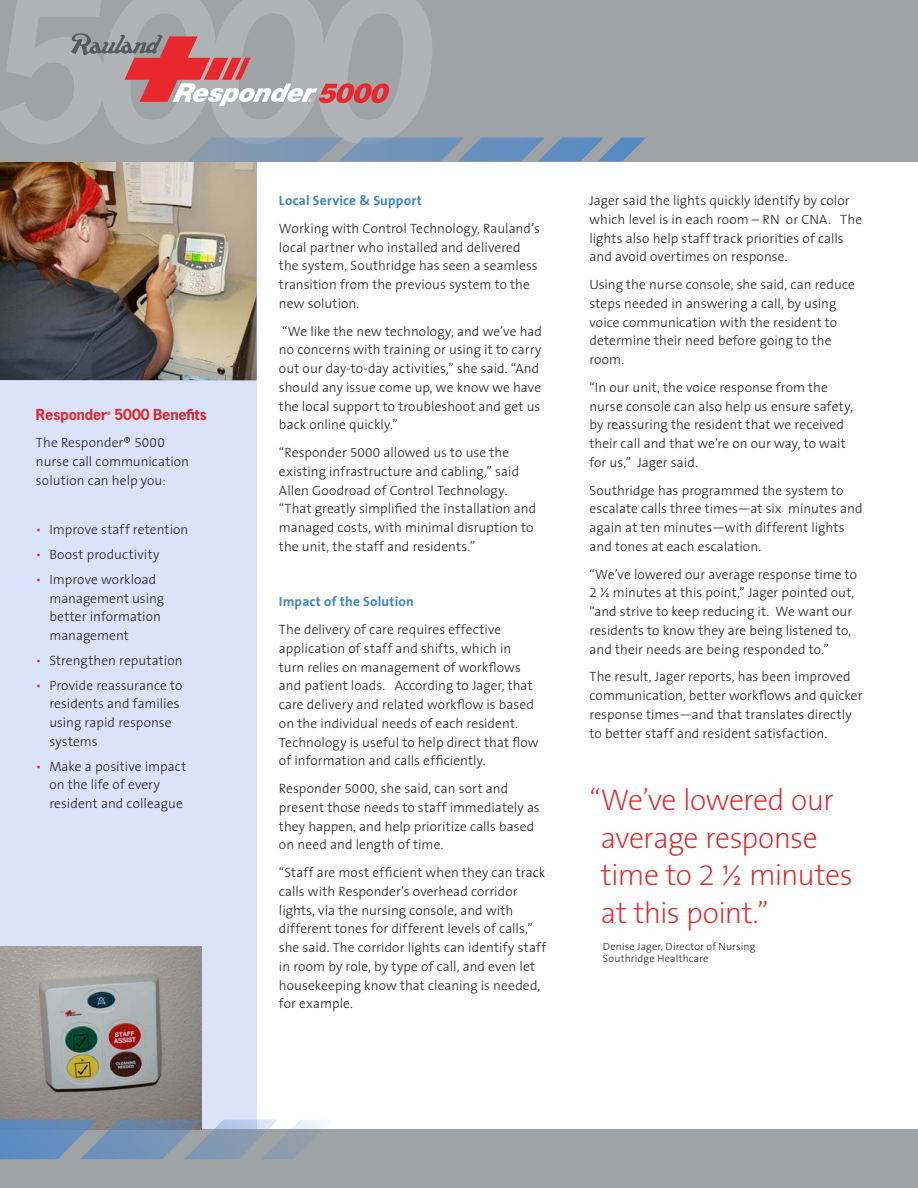
<style>
.page{position:relative;width:918px;height:1188px;background:#fff}
.page>*{position:absolute;margin:0;border:0;box-sizing:border-box;transform-origin:0 0}
.callout{font:200 30px/37.5px "The Sans B2";letter-spacing:-.025em;color:#dc272d}
.subheads{font:700 14.25px "News Gothic Std";color:#dc272d}
.body{font:300 13.5px/18.8px "The Sans B3";letter-spacing:.005em;color:#231f20}
.bullet{font:300 13.5px/18.8px "The Sans B3";letter-spacing:.01em;color:#231f20}
.body-2{font:700 13.5px "The Sans B7";letter-spacing:.015em;color:#3e85c5}
.callout_names{font:300 10.5px "The Sans B3";letter-spacing:.015em;color:#231f20}
.subheads-2{font:700 4.35px "News Gothic Std";color:#dc272d}
.s1{color:#dc272d}
</style>
<div class="page">
<div style="left:0;top:161px;width:256px;height:973px;background:#dbe3fa"></div>
<img style="left:0;top:161px;width:256px;height:219px">
<div style="left:0;top:0;width:918px;height:161px;background:#9fa3a6"></div>
<svg style="left:188px;top:138px;width:458px;height:23px"></svg>
<svg style="left:71px;top:33px;width:318px;height:73px"></svg>
<div style="left:0;top:1129px;width:918px;height:59px;background:#9fa3a6"></div>
<img style="left:0;top:946px;width:201px;height:174px">
<svg style="left:0;top:1120px;width:327px;height:39px"></svg>
<p class="subheads" style="left:36px;top:405px;width:73px">Responder</p>
<p class="subheads-2" style="left:107px;top:411px;width:5px">®</p>
<p class="subheads" style="left:114px;top:405px;width:94px">5000 Benefits</p>
<p class="bullet" style="left:36px;top:434px;width:155px">The Responder® 5000 nurse call communication solution can help you:</p>
<p class="body" style="left:36px;top:521px;width:154px"><span class="s1">•</span> Improve staff retention</p>
<p class="body" style="left:36px;top:546px;width:125px"><span class="s1">•</span> Boost productivity</p>
<p class="body" style="left:49px;top:570px;width:116px;text-indent:-14px"><span class="s1">•</span> Improve workload management using better information management</p>
<p class="body" style="left:36px;top:651px;width:148px"><span class="s1">•</span> Strengthen reputation</p>
<p class="body" style="left:49px;top:676px;width:135px;text-indent:-14px"><span class="s1">•</span> Provide reassurance to residents and families using rapid response systems</p>
<p class="body" style="left:49px;top:757px;width:139px;text-indent:-14px"><span class="s1">•</span> Make a positive impact on the life of every resident and colleague</p>
<p class="body-2" style="left:279px;top:193px;width:144px">Local Service &amp; Support</p>
<p class="body" style="left:279px;top:219px;width:262px">Working with Control Technology, Rauland’s local partner who installed and delivered the system, Southridge has seen a seamless transition from the previous system to the new solution.</p>
<p class="body" style="left:279px;top:322px;width:265px">“We like the new technology, and we’ve had no concerns with training or using it to carry out our day-to-day activities,” she said. “And should any issue come up, we know we have the local support to troubleshoot and get us back online quickly.”</p>
<p class="body" style="left:279px;top:444px;width:259px">“Responder 5000 allowed us to use the existing infrastructure and cabling,” said Allen Goodroad of Control Technology. “That greatly simplified the installation and managed costs, with minimal disruption to the unit, the staff and residents.”</p>
<p class="body-2" style="left:279px;top:595px;width:136px">Impact of the Solution</p>
<p class="body" style="left:279px;top:621px;width:261px">The delivery of care requires effective application of staff and shifts, which in turn relies on management of workflows and patient loads. According to Jager, that care delivery and related workflow is based on the individual needs of each resident.<br>Technology is useful to help direct that flow of information and calls efficiently.</p>
<p class="body" style="left:279px;top:780px;width:262px">Responder 5000, she said, can sort and present those needs to staff immediately as they happen, and help prioritize calls based on need and length of time.</p>
<p class="body" style="left:279px;top:864px;width:269px">“Staff are most efficient when they can track calls with Responder’s overhead corridor lights, via the nursing console, and with different tones for different levels of calls,” she said. The corridor lights can identify staff in room by role, by type of call, and even let housekeeping know that cleaning is needed, for example.</p>
<p class="body" style="left:589px;top:192px;width:274px">Jager said the lights quickly identify by color which level is in each room – RN or CNA. The lights also help staff track priorities of calls and avoid overtimes on response.</p>
<p class="body" style="left:589px;top:276px;width:267px">Using the nurse console, she said, can reduce steps needed in answering a call, by using voice communication with the resident to determine their need before going to the room.</p>
<p class="body" style="left:589px;top:378px;width:265px">“In our unit, the voice response from the nurse console can also help us ensure safety, by reassuring the resident that we received their call and that we’re on our way, to wait for us,” Jager said.</p>
<p class="body" style="left:589px;top:481px;width:275px">Southridge has programmed the system to escalate calls three times—at six minutes and again at ten minutes—with different lights and tones at each escalation.</p>
<p class="body" style="left:589px;top:565px;width:269px">“We’ve lowered our average response time to 2 ½ minutes at this point,” Jager pointed out, “and strive to keep reducing it. We want our residents to know they are being listened to, and their needs are being responded to.”</p>
<p class="body" style="left:589px;top:668px;width:274px">The result, Jager reports, has been improved communication, better workflows and quicker response times—and that translates directly to better staff and resident satisfaction.</p>
<p class="callout" style="left:601px;top:782px;width:253px;text-indent:-11px">“We’ve lowered our average response time to 2 ½ minutes at this point.”</p>
<p class="callout_names" style="left:603px;top:941px;width:154px">Denise Jager, Director of Nursing</p>
<p class="callout_names" style="left:603px;top:953px;width:107px">Southridge Healthcare</p>
</div>
